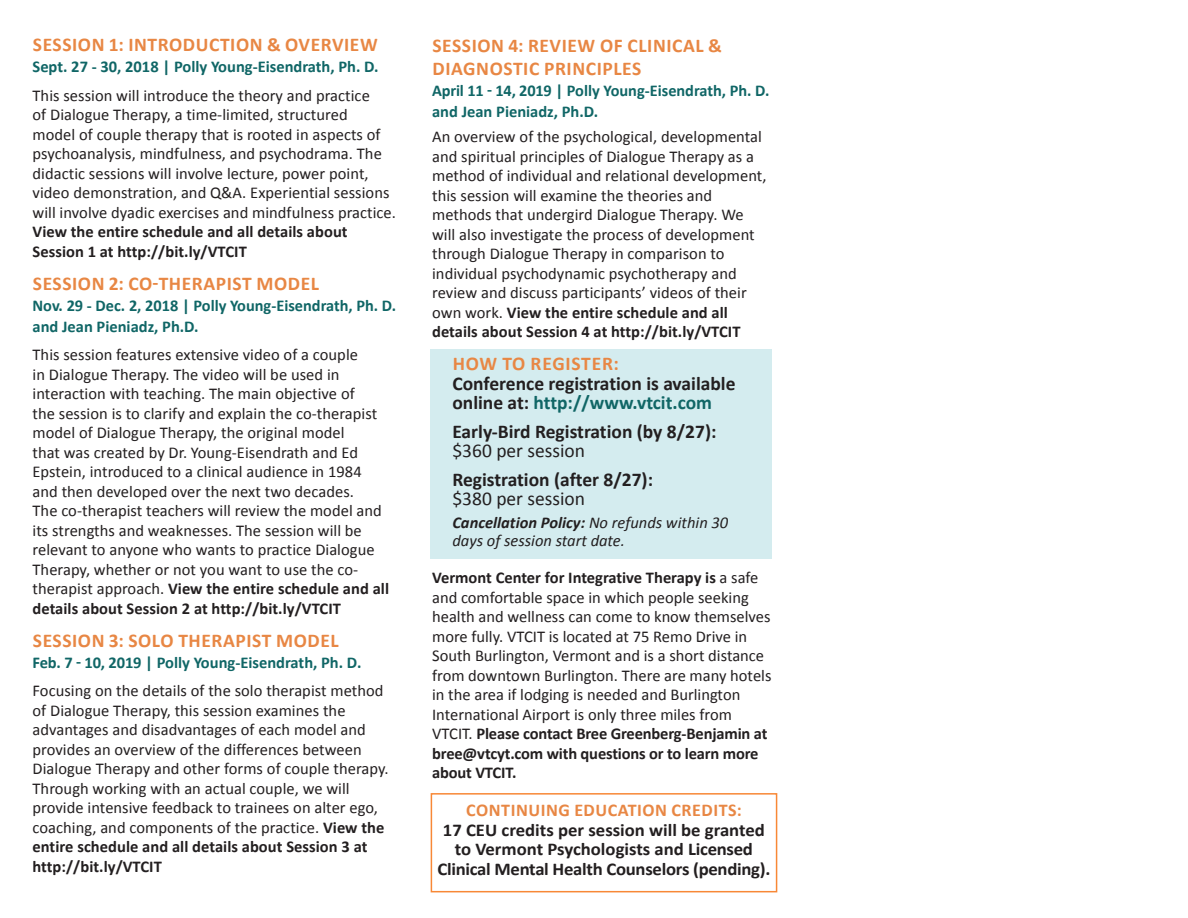
<style>
.page{position:relative;width:1188px;height:918px;background:#fff}
.page>*{position:absolute;margin:0;border:0;box-sizing:border-box;transform-origin:0 0}
.t1{font:700 19.5px/19.5px "Calibri";color:#231f20}
.t2{font:700 19.5px/22.5px "Calibri";letter-spacing:.03em;color:#e88744}
.t3{font:19.5px "Calibri";color:#231f20}
.t4{font:700 18px/19.5px "Calibri";color:#231f20;text-align:center;scale:1.04 1}
.t5{font:16.5px/19.5px "Calibri";letter-spacing:.005em;color:#231f20}
.t6{font:700 16.5px/21px "Calibri";color:#106666}
.t7{font:italic 700 16.5px "Calibri";color:#231f20}
.t8{font:italic 16.5px "Calibri";color:#231f20}
.s1{font-weight:700}
.s2{color:#e88744}
.s3{color:#106666}
.s4{font-weight:400}
</style>
<div class="page">
<div style="left:431px;top:793px;width:346px;height:99px;background:#fff;border:2px solid #f88836"></div>
<div style="left:430px;top:349px;width:341px;height:210px;background:#d4ecef"></div>
<p class="t2" style="left:33px;top:34px;width:346px">SESSION 1: INTRODUCTION &amp; OVERVIEW</p>
<p class="t6" style="left:33px;top:56px;width:348px">Sept. 27 - 30, 2018 | Polly Young-Eisendrath, Ph. D.</p>
<p class="t5" style="left:33px;top:86px;width:365px">This session will introduce the theory and practice<br>of Dialogue Therapy, a time-limited, structured<br>model of couple therapy that is rooted in aspects of psychoanalysis, mindfulness, and psychodrama. The didactic sessions will involve lecture, power point, video demonstration, and Q&amp;A. Experiential sessions will involve dyadic exercises and mindfulness practice.<br><span class="s1">View the entire schedule and all details about Session 1 at http://bit.ly/VTCIT</span></p>
<p class="t2" style="left:33px;top:272px;width:288px">SESSION 2: CO-THERAPIST MODEL</p>
<p class="t6" style="left:33px;top:295px;width:365px">Nov. 29 - Dec. 2, 2018 | Polly Young-Eisendrath, Ph. D. and Jean Pieniadz, Ph.D.</p>
<p class="t5" style="left:33px;top:345px;width:358px">This session features extensive video of a couple<br>in Dialogue Therapy. The video will be used in interaction with teaching. The main objective of<br>the session is to clarify and explain the co-therapist model of Dialogue Therapy, the original model<br>that was created by Dr. Young-Eisendrath and Ed Epstein, introduced to a clinical audience in 1984 and then developed over the next two decades.<br>The co-therapist teachers will review the model and its strengths and weaknesses. The session will be relevant to anyone who wants to practice Dialogue Therapy, whether or not you want to use the co&shy;therapist approach. <span class="s1">View the entire schedule and all details about Session 2 at http://bit.ly/VTCIT</span></p>
<p class="t2" style="left:33px;top:629px;width:307px">SESSION 3: SOLO THERAPIST MODEL</p>
<p class="t6" style="left:33px;top:652px;width:330px">Feb. 7 - 10, 2019 | Polly Young-Eisendrath, Ph. D.</p>
<p class="t5" style="left:33px;top:681px;width:358px">Focusing on the details of the solo therapist method of Dialogue Therapy, this session examines the advantages and disadvantages of each model and provides an overview of the differences between Dialogue Therapy and other forms of couple therapy.<br>Through working with an actual couple, we will provide intensive feedback to trainees on alter ego, coaching, and components of the practice. <span class="s1">View the entire schedule and all details about Session 3 at http://bit.ly/VTCIT</span></p>
<p class="t2" style="left:433px;top:34px;width:291px">SESSION 4: REVIEW OF CLINICAL &amp;<br>DIAGNOSTIC PRINCIPLES</p>
<p class="t6" style="left:432px;top:80px;width:339px">April 11 - 14, 2019 | Polly Young-Eisendrath, Ph. D. and Jean Pieniadz, Ph.D.</p>
<p class="t5" style="left:432px;top:127px;width:336px">An overview of the psychological, developmental and spiritual principles of Dialogue Therapy as a method of individual and relational development, this session will examine the theories and methods that undergird Dialogue Therapy. We will also investigate the process of development through Dialogue Therapy in comparison to individual psychodynamic psychotherapy and review and discuss participants’ videos of their own work. <span class="s1">View the entire schedule and all details about Session 4 at http://bit.ly/VTCIT</span></p>
<p class="t1" style="left:452px;top:354px;width:285px"><span class="s2">HOW TO REGISTER:<br></span>Conference registration is available online at: <span class="s3">http://www.vtcit.com</span></p>
<p class="t1" style="left:452px;top:421px;width:266px">Early-Bird Registration (by 8/27):</p>
<p class="t3" style="left:452px;top:438px;width:134px">$360 per session</p>
<p class="t1" style="left:452px;top:469px;width:202px">Registration (after 8/27):</p>
<p class="t3" style="left:452px;top:486px;width:134px">$380 per session</p>
<p class="t7" style="left:452px;top:512px;width:277px">Cancellation Policy: <span class="s4">No refunds within 30</span></p>
<p class="t8" style="left:452px;top:529px;width:174px">days of session start date.</p>
<p class="t5" style="left:432px;top:568px;width:341px"><span class="s1">Vermont Center for Integrative Therapy is</span> a safe and comfortable space in which people seeking health and wellness can come to know themselves more fully. VTCIT is located at 75 Remo Drive in South Burlington, Vermont and is a short distance from downtown Burlington. There are many hotels in the area if lodging is needed and Burlington International Airport is only three miles from VTCIT. <span class="s1">Please contact Bree Greenberg-Benjamin at bree@vtcyt.com with questions or to learn more about VTCIT.</span></p>
<p class="t4" style="left:443px;top:801px;width:311px"><span class="s2">CONTINUING EDUCATION CREDITS:<br></span>17 CEU credits per session will be granted</p>
<p class="t4" style="left:437px;top:840px;width:322px">to Vermont Psychologists and Licensed<br>Clinical Mental Health Counselors (pending).</p>
</div>
